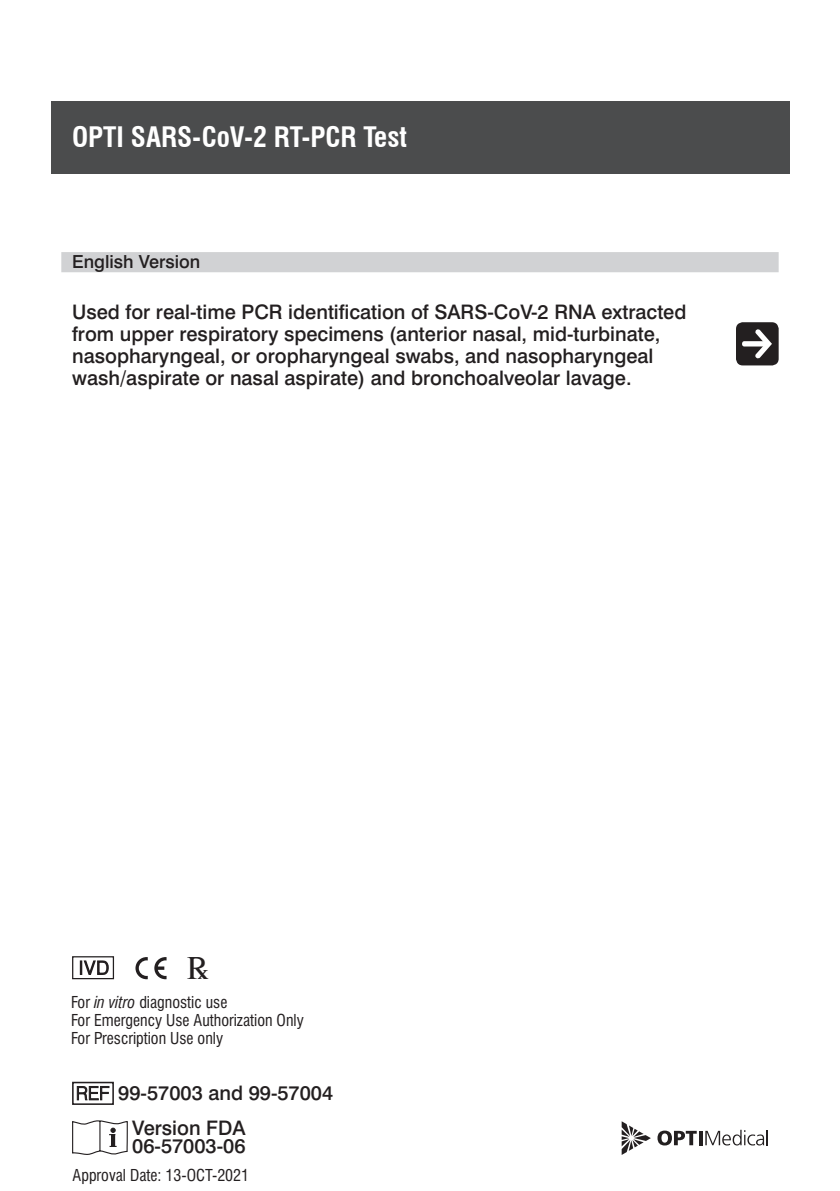
<style>
.page{position:relative;width:840px;height:1191px;background:#fff}
.page>*{position:absolute;margin:0;border:0;box-sizing:border-box;transform-origin:0 0}
.t1{font:700 condensed 27.6px "Swiss 721 BT";color:#fff}
.Cover{font:500 20px/22px "Swiss 721 BT";color:#231f20}
.Body_Text{font:500 18px "Swiss 721 BT";color:#231f20}
.t2{font:condensed 16px/18px "Swiss 721 BT";color:#231f20}
.s1{font-style:italic}
</style>
<div class="page">
<div style="left:51px;top:101px;width:738px;height:72px;background:#4b4c4d"></div>
<div style="left:61px;top:252px;width:717px;height:20px;background:#d1d2d4"></div>
<div style="left:735px;top:322px;width:43px;height:43px;background:#231f20;border-radius:7px"></div>
<svg style="left:742px;top:329px;width:30px;height:30px"></svg>
<svg style="left:72px;top:1086px;width:56px;height:69px"></svg>
<div style="left:72px;top:1081px;width:42px;height:24px;border:2px solid #231f20"></div>
<svg style="left:657px;top:1130px;width:39px;height:15px"></svg>
<svg style="left:699px;top:1131px;width:3px;height:14px"></svg>
<svg style="left:705px;top:1129px;width:62px;height:16px"></svg>
<svg style="left:621px;top:1121px;width:29px;height:34px"></svg>
<svg style="left:80px;top:960px;width:29px;height:15px"></svg>
<div style="left:72px;top:956px;width:42px;height:23px;border:1px solid #231f20"></div>
<svg style="left:154px;top:957px;width:12px;height:22px"></svg>
<svg style="left:135px;top:957px;width:13px;height:22px"></svg>
<h1 class="t1" style="left:72px;top:120px;width:336px">OPTI SARS-CoV-2 RT-PCR Test</h1>
<p class="Body_Text" style="left:72px;top:251px;width:130px">English Version</p>
<p class="Cover" style="left:72px;top:300px;width:615px">Used for real-time PCR identification of SARS-CoV-2 RNA extracted from upper respiratory specimens (anterior nasal, mid-turbinate, nasopharyngeal, or oropharyngeal swabs, and nasopharyngeal wash/aspirate or nasal aspirate) and bronchoalveolar lavage.</p>
<p class="t2" style="left:71px;top:992px;width:234px">For <span class="s1">in vitro</span> diagnostic use<br>For Emergency Use Authorization Only<br>For Prescription Use only</p>
<p class="Cover" style="left:118px;top:1081px;width:216px">99-57003 and 99-57004</p>
<p class="Cover" style="left:132px;top:1117px;width:115px">Version FDA</p>
<p class="Cover" style="left:132px;top:1135px;width:115px">06-57003-06</p>
<p class="t2" style="left:72px;top:1166px;width:178px">Approval Date: 13-OCT-2021</p>
</div>
